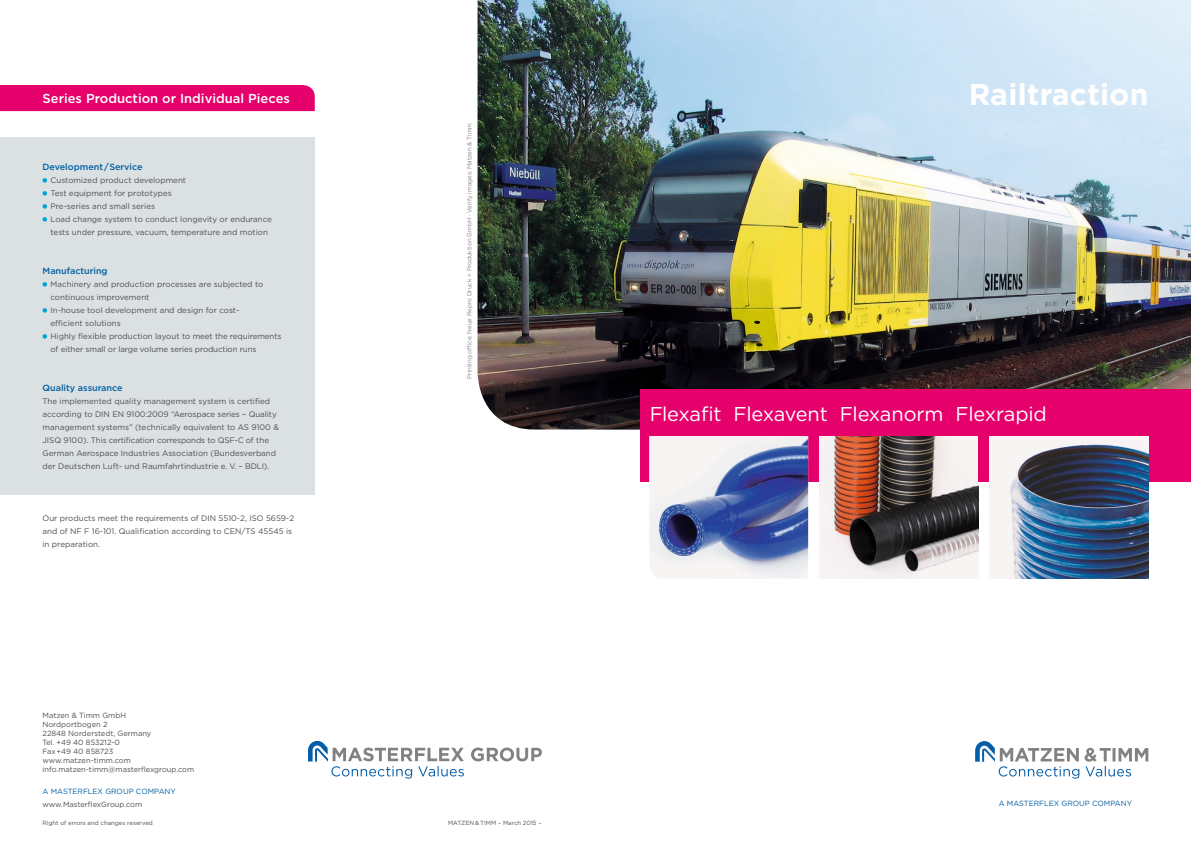
<style>
.page{position:relative;width:1191px;height:842px;background:#fff}
.page>*{position:absolute;margin:0;border:0;box-sizing:border-box;transform-origin:0 0}
.t1{font:700 30px "Gotham";letter-spacing:.01em;color:#fff}
.t2{font:20px "Gotham";letter-spacing:-.015em;color:#fff}
.t3{font:500 13px "Gotham";color:#fff}
.t4{font:500 9px "Gotham";color:#0060a1}
.t5{font:8px/13px "Gotham";color:#4e4e4d}
.t6{font:7.5px/9px "Gotham";color:#4e4e4d}
.t7{font:7.5px "Gotham";color:#0060a1}
.t8{font:6px "Gotham";color:#818281}
.t9{font:6px "Gotham";color:#4e4e4d}
</style>
<div class="page">
<div style="left:0;top:85px;width:315px;height:26px;background:#e5006b"></div>
<div style="left:0;top:137px;width:315px;height:358px;background:#dbe0e3"></div>
<svg style="left:975px;top:741px;width:173px;height:38px"></svg>
<img style="left:477px;top:0;width:714px;height:429px">
<svg style="left:308px;top:741px;width:234px;height:38px"></svg>
<div style="left:641px;top:389px;width:550px;height:93px;background:#e5006b"></div>
<img style="left:989px;top:436px;width:159px;height:143px">
<img style="left:649px;top:436px;width:159px;height:143px">
<svg style="left:43px;top:178px;width:4px;height:5px"></svg>
<svg style="left:43px;top:191px;width:4px;height:5px"></svg>
<svg style="left:43px;top:204px;width:4px;height:5px"></svg>
<svg style="left:43px;top:217px;width:4px;height:5px"></svg>
<svg style="left:43px;top:282px;width:4px;height:5px"></svg>
<svg style="left:43px;top:308px;width:4px;height:5px"></svg>
<svg style="left:43px;top:334px;width:4px;height:5px"></svg>
<img style="left:819px;top:436px;width:159px;height:143px">
<h3 class="t3" style="left:43px;top:90px;width:249px">Series Production or Individual Pieces</h3>
<p class="t4" style="left:43px;top:161px;width:102px">Development/Service</p>
<p class="t5" style="left:51px;top:173px;width:223px">Customized product development<br>Test equipment for prototypes<br>Pre-series and small series<br>Load change system to conduct longevity or endurance tests under pressure, vacuum, temperature and motion</p>
<p class="t4" style="left:43px;top:265px;width:67px">Manufacturing</p>
<p class="t5" style="left:51px;top:277px;width:232px">Machinery and production processes are subjected to continuous improvement<br>In-house tool development and design for cost-<br>efficient solutions<br>Highly flexible production layout to meet the requirements of either small or large volume series production runs</p>
<p class="t4" style="left:43px;top:382px;width:82px">Quality assurance</p>
<p class="t5" style="left:43px;top:394px;width:238px">The implemented quality management system is certified according to DIN EN 9100:2009 “Aerospace series – Quality management systems” (technically equivalent to AS 9100 &amp; JISQ 9100). This certification corresponds to QSF-C of the German Aerospace Industries Association (Bundesverband der Deutschen Luft- und Raumfahrtindustrie e. V. – BDLI).</p>
<p class="t5" style="left:43px;top:511px;width:253px">Our products meet the requirements of DIN 5510-2, ISO 5659-2 and of NF F 16-101. Qualification according to CEN/TS 45545 is in preparation.</p>
<p class="t8" style="left:465px;top:379px;width:257px;rotate:-90deg">Printing office: Neue Repro Druck + Produktion GmbH · Verify images: Matzen &amp; Timm</p>
<p class="t6" style="left:43px;top:711px;width:153px">Matzen &amp; Timm GmbH<br>Nordportbogen 2<br>22848 Norderstedt, Germany<br>Tel. +49 40 853212-0<br>Fax+49 40 858723 www.matzen-timm.com info.matzen-timm@masterflexgroup.com</p>
<p class="t7" style="left:43px;top:787px;width:135px">A MASTERFLEX GROUP COMPANY</p>
<p class="t6" style="left:43px;top:800px;width:101px">www.MasterflexGroup.com</p>
<p class="t9" style="left:43px;top:819px;width:112px">Right of errors and changes reserved</p>
<p class="t9" style="left:448px;top:819px;width:95px">MATZEN &amp; TIMM – March 2015 –</p>
<h1 class="t1" style="left:968px;top:74px;width:182px">Railtraction</h1>
<h2 class="t2" style="left:649px;top:401px;width:399px">Flexafit Flexavent Flexanorm Flexrapid</h2>
<p class="t7" style="left:998px;top:798px;width:135px">A MASTERFLEX GROUP COMPANY</p>
</div>
